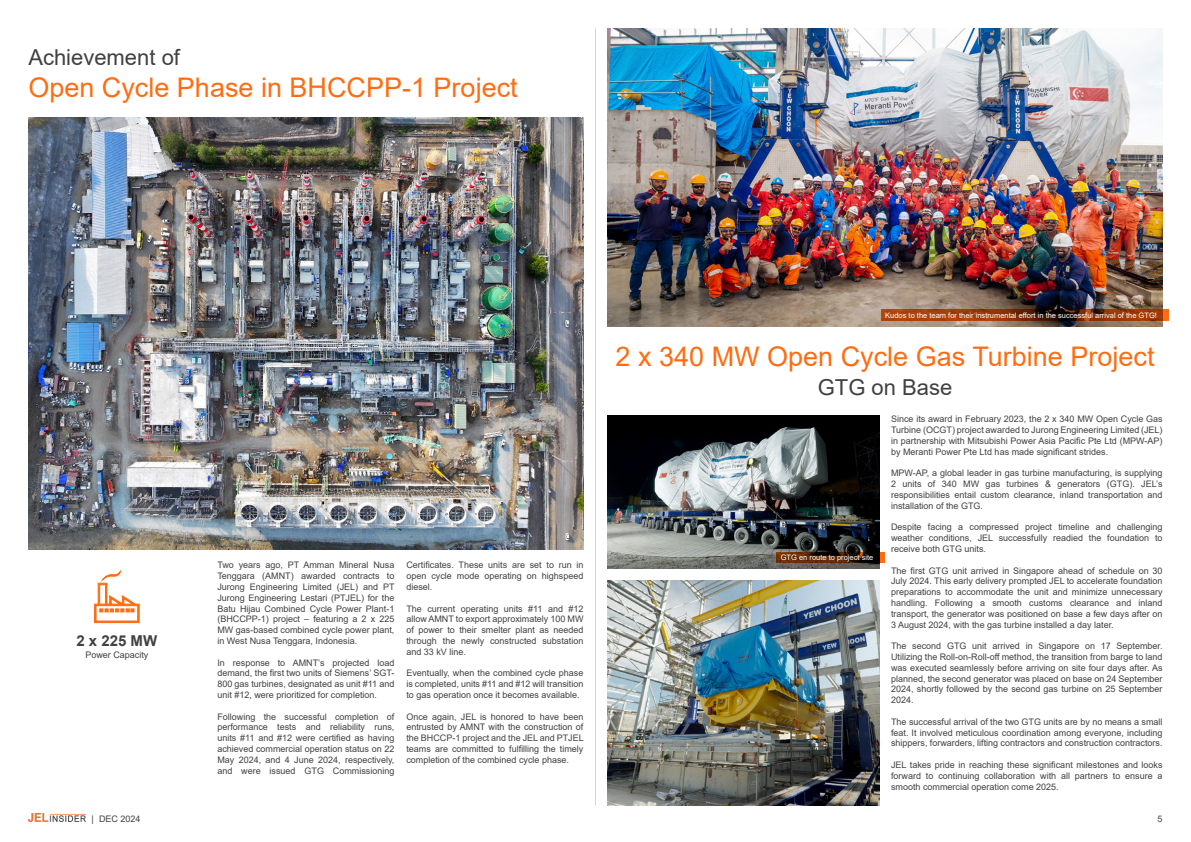
<style>
.page{position:relative;width:1191px;height:842px;background:#fff}
.page>*{position:absolute;margin:0;border:0;box-sizing:border-box;transform-origin:0 0}
.t1{font:27px "Arial";color:#ff6c11}
.t2{font:22px "Arial";color:#414042}
.t3{font:700 15px "Arial";color:#414042}
.t4{font:9px/10.8px "Arial";color:#414042;text-align:justify}
.t5{font:7.5px "Arial";color:#fff}
</style>
<div class="page">
<img style="left:29px;top:814px;width:57px;height:8px">
<img style="left:29px;top:118px;width:554px;height:432px">
<img style="left:607px;top:28px;width:555px;height:298px">
<img style="left:607px;top:580px;width:272px;height:225px">
<svg style="left:881px;top:309px;width:288px;height:11px;background:#893206"></svg>
<svg style="left:94px;top:569px;width:46px;height:54px"></svg>
<img style="left:607px;top:416px;width:272px;height:152px">
<div style="left:879px;top:553px;width:6px;height:10px;background:#ff6c11"></div>
<svg style="left:776px;top:553px;width:103px;height:10px"></svg>
<hr style="left:595px;top:28px;width:1px;height:777px;background:#d1d3d4">
<h2 class="t2" style="left:28px;top:49px;width:153px">Achievement of</h2>
<h1 class="t1" style="left:28px;top:78px;width:491px">Open Cycle Phase in BHCCPP-1 Project</h1>
<h3 class="t3" style="left:76px;top:635px;width:82px">2 x 225 MW</h3>
<p class="t4" style="left:85px;top:650px;width:65px">Power Capacity</p>
<p class="t4" style="left:217px;top:561px;width:179px">Two years ago, PT Amman Mineral Nusa Tenggara (AMNT) awarded contracts to Jurong Engineering Limited (JEL) and PT Jurong Engineering Lestari (PTJEL) for the Batu Hijau Combined Cycle Power Plant-1 (BHCCPP-1) project – featuring a 2 x 225<br>MW gas-based combined cycle power plant, in West Nusa Tenggara, Indonesia.</p>
<p class="t4" style="left:217px;top:658px;width:178px">In response to AMNT’s projected load demand, the first two units of Siemens’ SGT-800 gas turbines, designated as unit #11 and unit #12, were prioritized for completion.</p>
<p class="t4" style="left:217px;top:712px;width:178px">Following the successful completion of performance tests and reliability runs, units #11 and #12 were certified as having achieved commercial operation status on 22<br>May 2024, and 4 June 2024, respectively, and were issued GTG Commissioning</p>
<p class="t4" style="left:406px;top:560px;width:178px">Certificates. These units are set to run in open cycle mode operating on highspeed diesel.</p>
<p class="t4" style="left:406px;top:604px;width:178px">The current operating units #11 and #12 allow AMNT to export approximately 100 MW of power to their smelter plant as needed through the newly constructed substation and 33 kV line.</p>
<p class="t4" style="left:406px;top:669px;width:178px">Eventually, when the combined cycle phase is completed, units #11 and #12 will transition to gas operation once it becomes available.</p>
<p class="t4" style="left:406px;top:712px;width:179px">Once again, JEL is honored to have been entrusted by AMNT with the construction of the BHCCP-1 project and the JEL and PTJEL teams are committed to fulfilling the timely completion of the combined cycle phase.</p>
<p class="t5" style="left:885px;top:310px;width:273px">Kudos to the team for their instrumental effort in the successful arrival of the GTG!</p>
<h1 class="t1" style="left:615px;top:347px;width:540px">2 x 340 MW Open Cycle Gas Turbine Project</h1>
<h2 class="t2" style="left:817px;top:379px;width:136px">GTG on Base</h2>
<p class="t5" style="left:781px;top:555px;width:94px">GTG en route to project site</p>
<p class="t4" style="left:891px;top:415px;width:273px">Since its award in February 2023, the 2 x 340 MW Open Cycle Gas Turbine (OCGT) project awarded to Jurong Engineering Limited (JEL) in partnership with Mitsubishi Power Asia Pacific Pte Ltd (MPW-AP) by Meranti Power Pte Ltd has made significant strides.</p>
<p class="t4" style="left:891px;top:469px;width:273px">MPW-AP, a global leader in gas turbine manufacturing, is supplying 2 units of 340 MW gas turbines &amp; generators (GTG). JEL’s responsibilities entail custom clearance, inland transportation and installation of the GTG.</p>
<p class="t4" style="left:891px;top:523px;width:273px">Despite facing a compressed project timeline and challenging weather conditions, JEL successfully readied the foundation to receive both GTG units.</p>
<p class="t4" style="left:891px;top:565px;width:273px">The first GTG unit arrived in Singapore ahead of schedule on 30<br>July 2024. This early delivery prompted JEL to accelerate foundation preparations to accommodate the unit and minimize unnecessary handling. Following a smooth customs clearance and inland transport, the generator was positioned on base a few days after on 3 August 2024, with the gas turbine installed a day later.</p>
<p class="t4" style="left:891px;top:641px;width:273px">The second GTG unit arrived in Singapore on 17 September.<br>Utilizing the Roll-on-Roll-off method, the transition from barge to land was executed seamlessly before arriving on site four days after. As planned, the second generator was placed on base on 24 September 2024, shortly followed by the second gas turbine on 25 September 2024.</p>
<p class="t4" style="left:891px;top:717px;width:273px">The successful arrival of the two GTG units are by no means a small feat. It involved meticulous coordination among everyone, including shippers, forwarders, lifting contractors and construction contractors.</p>
<p class="t4" style="left:891px;top:759px;width:273px">JEL takes pride in reaching these significant milestones and looks forward to continuing collaboration with all partners to ensure a smooth commercial operation come 2025.</p>
<p class="t4" style="left:92px;top:814px;width:50px">| DEC 2024</p>
<p class="t4" style="left:1157px;top:814px;width:7px">5</p>
</div>
